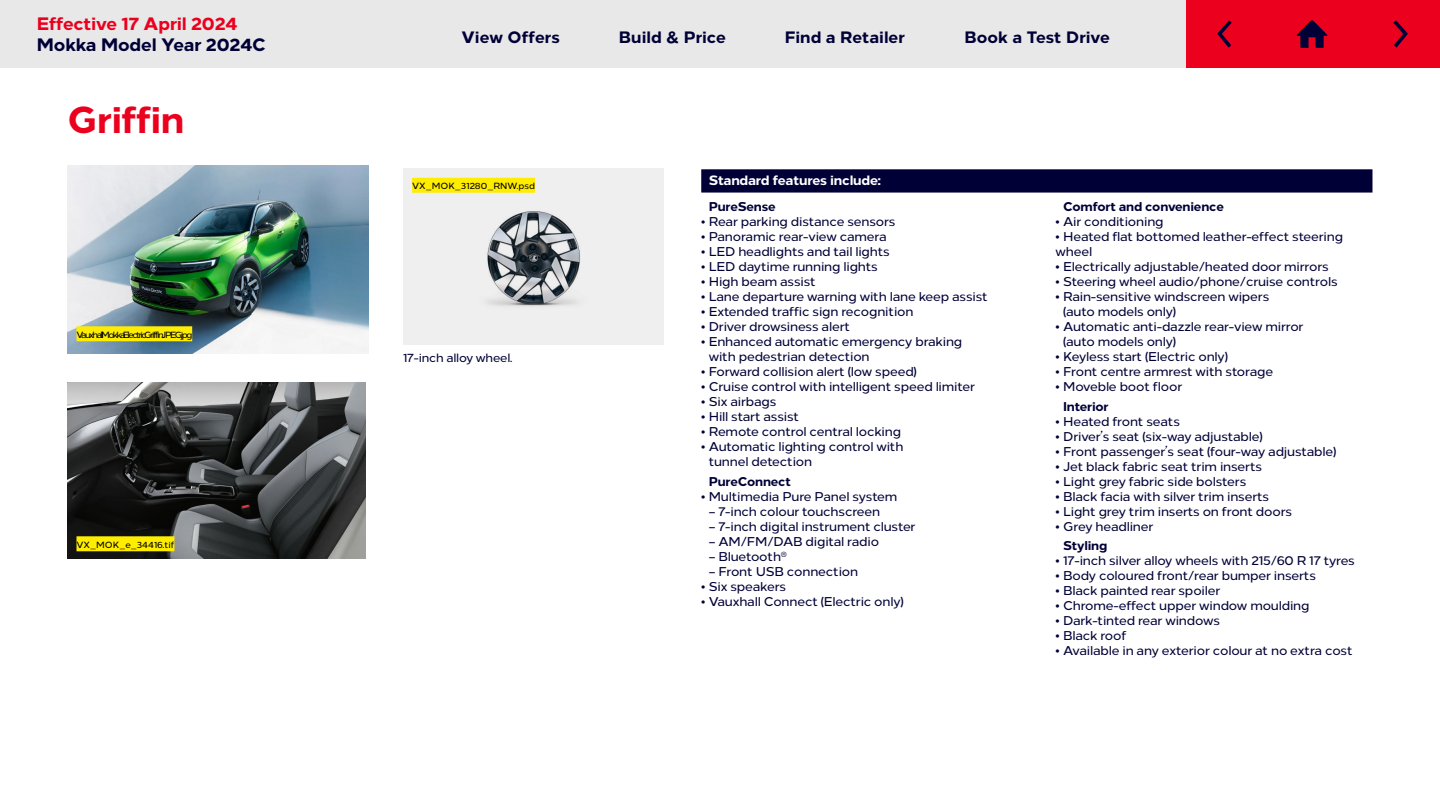
<style>
.page{position:relative;width:1440px;height:810px;background:#fff}
.page>*{position:absolute;margin:0;border:0;box-sizing:border-box;transform-origin:0 0}
.t1{font:800 37.5px "Vauxhall Neue";letter-spacing:-.01em;color:#eb001e}
.t2{font:800 18px "Vauxhall Neue";letter-spacing:-.01em;color:#eb001e}
.t3{font:800 18px "Vauxhall Neue";letter-spacing:-.005em;color:#000037}
.t4{font:800 16.5px "Vauxhall Neue";letter-spacing:.005em;color:#000037}
.t5{font:800 13.5px "Vauxhall Neue";letter-spacing:-.01em;color:#fff}
.t6{font:12.75px/15px "Vauxhall Neue";letter-spacing:-.01em;color:#000037}
.t7{font:800 12.75px "Vauxhall Neue";letter-spacing:-.01em;color:#000037}
.t8{font:12px "Vauxhall Neue";letter-spacing:-.01em;color:#000037}
.t9{font:9px "Vauxhall Neue";color:#000}
.t10{font:9px "Vauxhall Neue";letter-spacing:-.165em;color:#000}
</style>
<div class="page">
<img style="left:68px;top:382px;width:298px;height:177px">
<div style="left:403px;top:169px;width:261px;height:176px;background:#efefef"></div>
<img style="left:487px;top:211px;width:94px;height:95px">
<img style="left:68px;top:165px;width:301px;height:189px">
<div style="left:701px;top:169px;width:671px;height:24px;background:#000037"></div>
<div style="left:0;top:0;width:1440px;height:68px;background:#e8e8e8"></div>
<div style="left:1271px;top:0;width:85px;height:68px;background:#eb001e"></div>
<svg style="left:1296px;top:20px;width:32px;height:28px"></svg>
<div style="left:1355px;top:0;width:85px;height:68px;background:#eb001e"></div>
<svg style="left:1393px;top:20px;width:15px;height:28px"></svg>
<div style="left:1186px;top:0;width:85px;height:68px;background:#eb001e"></div>
<svg style="left:1217px;top:20px;width:15px;height:28px"></svg>
<div style="left:76px;top:326px;width:116px;height:15px;background:#ffed00"></div>
<div style="left:76px;top:536px;width:98px;height:15px;background:#ffed00"></div>
<div style="left:412px;top:178px;width:123px;height:15px;background:#ffed00"></div>
<h2 class="t2" style="left:37px;top:12px;width:202px">Effective 17 April 2024</h2>
<h2 class="t3" style="left:37px;top:34px;width:231px">Mokka Model Year 2024C</h2>
<h1 class="t1" style="left:68px;top:97px;width:118px">Griffin</h1>
<p class="t10" style="left:76px;top:329px;width:117px">VauxhallMokka Electric Griffin JPEG.jpg</p>
<p class="t9" style="left:76px;top:539px;width:99px">VX_MOK_e_34416.tif</p>
<p class="t4" style="left:462px;top:27px;width:100px">View Offers</p>
<p class="t4" style="left:619px;top:27px;width:109px">Build &amp; Price</p>
<p class="t4" style="left:785px;top:27px;width:122px">Find a Retailer</p>
<p class="t4" style="left:964px;top:27px;width:147px">Book a Test Drive</p>
<p class="t9" style="left:412px;top:180px;width:124px">VX_MOK_31280_RNW.psd</p>
<p class="t8" style="left:403px;top:350px;width:111px">17-inch alloy wheel.</p>
<p class="t5" style="left:709px;top:172px;width:174px">Standard features include:</p>
<p class="t7" style="left:709px;top:199px;width:68px">PureSense</p>
<p class="t6" style="left:701px;top:214px;width:196px">• Rear parking distance sensors</p>
<p class="t6" style="left:701px;top:229px;width:187px">• Panoramic rear-view camera</p>
<p class="t6" style="left:701px;top:244px;width:190px">• LED headlights and tail lights</p>
<p class="t6" style="left:701px;top:259px;width:178px">• LED daytime running lights</p>
<p class="t6" style="left:701px;top:274px;width:116px">• High beam assist</p>
<p class="t6" style="left:701px;top:289px;width:288px">• Lane departure warning with lane keep assist</p>
<p class="t6" style="left:701px;top:304px;width:214px">• Extended traffic sign recognition</p>
<p class="t6" style="left:701px;top:319px;width:150px">• Driver drowsiness alert</p>
<p class="t6" style="left:709px;top:334px;width:255px;text-indent:-8px">• Enhanced automatic emergency braking with pedestrian detection</p>
<p class="t6" style="left:701px;top:364px;width:217px">• Forward collision alert (low speed)</p>
<p class="t6" style="left:701px;top:379px;width:275px">• Cruise control with intelligent speed limiter</p>
<p class="t6" style="left:701px;top:394px;width:77px">• Six airbags</p>
<p class="t6" style="left:701px;top:409px;width:99px">• Hill start assist</p>
<p class="t6" style="left:701px;top:424px;width:201px">• Remote control central locking</p>
<p class="t6" style="left:709px;top:439px;width:196px;text-indent:-8px">• Automatic lighting control with tunnel detection</p>
<p class="t7" style="left:709px;top:473px;width:84px">PureConnect</p>
<p class="t6" style="left:701px;top:489px;width:198px">• Multimedia Pure Panel system</p>
<p class="t6" style="left:709px;top:504px;width:173px">– 7-inch colour touchscreen</p>
<p class="t6" style="left:709px;top:519px;width:208px">– 7-inch digital instrument cluster</p>
<p class="t6" style="left:709px;top:534px;width:172px">– AM/FM/DAB digital radio</p>
<p class="t6" style="left:709px;top:549px;width:80px">– Bluetooth<sup>®</sup></p>
<p class="t6" style="left:709px;top:564px;width:151px">– Front USB connection</p>
<p class="t6" style="left:701px;top:579px;width:86px">• Six speakers</p>
<p class="t6" style="left:701px;top:594px;width:204px">• Vauxhall Connect (Electric only)</p>
<p class="t7" style="left:1063px;top:199px;width:162px">Comfort and convenience</p>
<p class="t6" style="left:1056px;top:214px;width:110px">• Air conditioning</p>
<p class="t6" style="left:1056px;top:229px;width:289px">• Heated flat bottomed leather-effect steering wheel</p>
<p class="t6" style="left:1056px;top:259px;width:275px">• Electrically adjustable/heated door mirrors</p>
<p class="t6" style="left:1056px;top:274px;width:284px">• Steering wheel audio/phone/cruise controls</p>
<p class="t6" style="left:1063px;top:289px;width:208px;text-indent:-8px">• Rain-sensitive windscreen wipers (auto models only)</p>
<p class="t6" style="left:1063px;top:319px;width:242px;text-indent:-8px">• Automatic anti-dazzle rear-view mirror (auto models only)</p>
<p class="t6" style="left:1056px;top:349px;width:174px">• Keyless start (Electric only)</p>
<p class="t6" style="left:1056px;top:364px;width:219px">• Front centre armrest with storage</p>
<p class="t6" style="left:1056px;top:379px;width:128px">• Moveble boot floor</p>
<p class="t7" style="left:1063px;top:398px;width:47px">Interior</p>
<p class="t6" style="left:1056px;top:414px;width:126px">• Heated front seats</p>
<p class="t6" style="left:1056px;top:429px;width:209px">• Driver’s seat (six-way adjustable)</p>
<p class="t6" style="left:1056px;top:444px;width:282px">• Front passenger’s seat (four-way adjustable)</p>
<p class="t6" style="left:1056px;top:459px;width:208px">• Jet black fabric seat trim inserts</p>
<p class="t6" style="left:1056px;top:474px;width:192px">• Light grey fabric side bolsters</p>
<p class="t6" style="left:1056px;top:489px;width:215px">• Black facia with silver trim inserts</p>
<p class="t6" style="left:1056px;top:504px;width:238px">• Light grey trim inserts on front doors</p>
<p class="t6" style="left:1056px;top:519px;width:99px">• Grey headliner</p>
<p class="t7" style="left:1063px;top:538px;width:46px">Styling</p>
<p class="t6" style="left:1056px;top:553px;width:301px">• 17-inch silver alloy wheels with 215/60 R 17 tyres</p>
<p class="t6" style="left:1056px;top:568px;width:262px">• Body coloured front/rear bumper inserts</p>
<p class="t6" style="left:1056px;top:583px;width:166px">• Black painted rear spoiler</p>
<p class="t6" style="left:1056px;top:598px;width:255px">• Chrome-effect upper window moulding</p>
<p class="t6" style="left:1056px;top:613px;width:166px">• Dark-tinted rear windows</p>
<p class="t6" style="left:1056px;top:628px;width:72px">• Black roof</p>
<p class="t6" style="left:1056px;top:643px;width:299px">• Available in any exterior colour at no extra cost</p>
</div>
